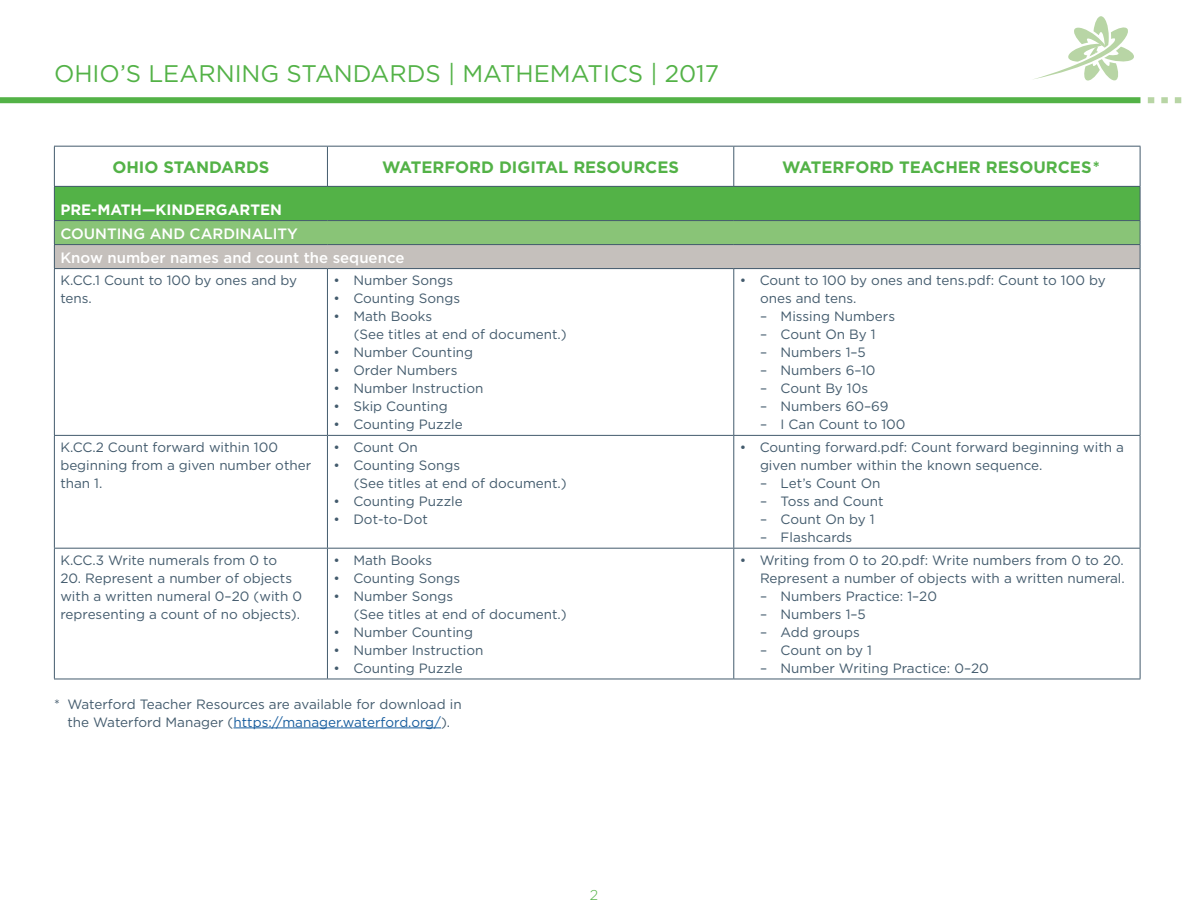
<style>
.page{position:relative;width:1188px;height:918px;background:#fff}
.page>*{position:absolute;margin:0;border:0;box-sizing:border-box;transform-origin:0 0}
.t1{font:24px "Gotham";color:#53b247}
._0_-_Main_Table_Head{font:700 16.5px "Gotham";color:#53b247}
._3_-_Third_Header_Gr{font:500 15px "Gotham";color:#fff}
._2_-_Second_Colorbar{font:500 15px "Gotham";color:#fff}
._1_-_First_Colorbar{font:700 15px "Gotham";color:#fff}
.t2{font:300 14.25px "Gotham";color:#53b247}
.Body_Copy{font:13.5px/18px "Gotham";color:#435b6d}
.Chart_Copy{font:13.5px/18px "Gotham";color:#435b6d}
.s1{color:#175d9e}
</style>
<div class="page">
<div style="left:0;top:97px;width:1140px;height:6px;background:#53b247"></div>
<svg style="left:1033px;top:16px;width:101px;height:65px"></svg>
<svg style="left:1148px;top:97px;width:6px;height:6px"></svg>
<div style="left:1161px;top:97px;width:7px;height:6px;background:#b8d5a5"></div>
<svg style="left:1175px;top:97px;width:6px;height:6px"></svg>
<svg style="left:55px;top:147px;width:1085px;height:39px"></svg>
<div style="left:54px;top:186px;width:1086px;height:35px;background:#53b247"></div>
<div style="left:54px;top:221px;width:1086px;height:24px;background:#89c477"></div>
<div style="left:54px;top:245px;width:1086px;height:24px;background:#c5c0bc"></div>
<hr style="left:54px;top:269px;width:1px;height:166px;background:#435b6d">
<hr style="left:54px;top:435px;width:273px;height:1px;background:#435b6d">
<hr style="left:54px;top:436px;width:1px;height:112px;background:#435b6d">
<hr style="left:327px;top:435px;width:407px;height:1px;background:#435b6d">
<hr style="left:734px;top:435px;width:406px;height:1px;background:#435b6d">
<hr style="left:54px;top:548px;width:273px;height:1px;background:#435b6d">
<hr style="left:54px;top:549px;width:1px;height:130px;background:#435b6d">
<hr style="left:327px;top:548px;width:407px;height:1px;background:#435b6d">
<hr style="left:734px;top:548px;width:406px;height:1px;background:#435b6d">
<hr style="left:327px;top:147px;width:1px;height:39px;background:#435b6d">
<hr style="left:327px;top:269px;width:1px;height:166px;background:#435b6d">
<hr style="left:327px;top:436px;width:1px;height:112px;background:#435b6d">
<hr style="left:327px;top:549px;width:1px;height:130px;background:#435b6d">
<hr style="left:733px;top:147px;width:1px;height:39px;background:#435b6d">
<hr style="left:733px;top:269px;width:1px;height:166px;background:#435b6d">
<hr style="left:1140px;top:269px;width:1px;height:166px;background:#435b6d">
<hr style="left:733px;top:436px;width:1px;height:112px;background:#435b6d">
<hr style="left:1140px;top:436px;width:1px;height:112px;background:#435b6d">
<hr style="left:733px;top:549px;width:1px;height:130px;background:#435b6d">
<hr style="left:1140px;top:549px;width:1px;height:130px;background:#435b6d">
<hr style="left:54px;top:146px;width:273px;height:1px;background:#435b6d">
<hr style="left:54px;top:147px;width:1px;height:39px;background:#435b6d">
<hr style="left:327px;top:146px;width:407px;height:1px;background:#435b6d">
<hr style="left:734px;top:146px;width:406px;height:1px;background:#435b6d">
<hr style="left:1140px;top:147px;width:1px;height:39px;background:#435b6d">
<hr style="left:54px;top:186px;width:273px;height:1px;background:#435b6d">
<hr style="left:327px;top:186px;width:407px;height:1px;background:#435b6d">
<hr style="left:734px;top:186px;width:406px;height:1px;background:#435b6d">
<hr style="left:54px;top:187px;width:1px;height:33px;background:#435b6d">
<hr style="left:1140px;top:187px;width:1px;height:33px;background:#435b6d">
<hr style="left:54px;top:220px;width:273px;height:1px;background:#435b6d">
<hr style="left:327px;top:220px;width:407px;height:1px;background:#435b6d">
<hr style="left:734px;top:220px;width:406px;height:1px;background:#435b6d">
<hr style="left:54px;top:244px;width:273px;height:1px;background:#435b6d">
<svg style="left:54px;top:221px;width:1px;height:47px"></svg>
<hr style="left:327px;top:244px;width:407px;height:1px;background:#435b6d">
<hr style="left:734px;top:244px;width:406px;height:1px;background:#435b6d">
<svg style="left:1140px;top:221px;width:1px;height:47px"></svg>
<hr style="left:54px;top:268px;width:273px;height:1px;background:#435b6d">
<hr style="left:327px;top:268px;width:407px;height:1px;background:#435b6d">
<hr style="left:734px;top:268px;width:406px;height:1px;background:#435b6d">
<hr style="left:54px;top:679px;width:273px;height:1px;background:#435b6d">
<hr style="left:327px;top:679px;width:407px;height:1px;background:#435b6d">
<hr style="left:734px;top:679px;width:406px;height:1px;background:#435b6d">
<hr style="left:234px;top:728px;width:207px;height:1px;background:#175d9e">
<h1 class="t1" style="left:54px;top:58px;width:667px">OHIO’S LEARNING STANDARDS | MATHEMATICS | 2017</h1>
<p class="_0_-_Main_Table_Head" style="left:112px;top:156px;width:159px">OHIO STANDARDS</p>
<p class="_0_-_Main_Table_Head" style="left:382px;top:156px;width:298px">WATERFORD DIGITAL RESOURCES</p>
<p class="_0_-_Main_Table_Head" style="left:782px;top:156px;width:319px">WATERFORD TEACHER RESOURCES*</p>
<p class="_1_-_First_Colorbar" style="left:60px;top:199px;width:223px">PRE-MATH—KINDERGARTEN</p>
<p class="_2_-_Second_Colorbar" style="left:60px;top:223px;width:239px">COUNTING AND CARDINALITY</p>
<p class="_3_-_Third_Header_Gr" style="left:60px;top:247px;width:346px">Know number names and count the sequence</p>
<p class="Chart_Copy" style="left:60px;top:271px;width:238px">K.CC.1 Count to 100 by ones and by tens.</p>
<p class="Body_Copy" style="left:333px;top:271px;width:121px">• Number Songs</p>
<p class="Body_Copy" style="left:760px;top:271px;width:347px;text-indent:-20px">• Count to 100 by ones and tens.pdf: Count to 100 by ones and tens.</p>
<p class="Body_Copy" style="left:760px;top:307px;width:137px">– Missing Numbers</p>
<p class="Body_Copy" style="left:760px;top:325px;width:117px">– Count On By 1</p>
<p class="Body_Copy" style="left:760px;top:343px;width:107px">– Numbers 1–5</p>
<p class="Body_Copy" style="left:760px;top:361px;width:117px">– Numbers 6–10</p>
<p class="Body_Copy" style="left:760px;top:379px;width:110px">– Count By 10s</p>
<p class="Body_Copy" style="left:760px;top:397px;width:130px">– Numbers 60–69</p>
<p class="Body_Copy" style="left:760px;top:415px;width:147px">– I Can Count to 100</p>
<p class="Body_Copy" style="left:333px;top:289px;width:128px">• Counting Songs</p>
<p class="Body_Copy" style="left:354px;top:307px;width:215px;text-indent:-20px">• Math Books<br>(See titles at end of document.)</p>
<p class="Body_Copy" style="left:333px;top:343px;width:141px">• Number Counting</p>
<p class="Body_Copy" style="left:333px;top:361px;width:126px">• Order Numbers</p>
<p class="Body_Copy" style="left:333px;top:379px;width:152px">• Number Instruction</p>
<p class="Body_Copy" style="left:333px;top:397px;width:116px">• Skip Counting</p>
<p class="Body_Copy" style="left:333px;top:415px;width:131px">• Counting Puzzle</p>
<p class="Chart_Copy" style="left:60px;top:438px;width:252px">K.CC.2 Count forward within 100 beginning from a given number other than 1.</p>
<p class="Body_Copy" style="left:333px;top:438px;width:86px">• Count On</p>
<p class="Body_Copy" style="left:354px;top:456px;width:215px;text-indent:-20px">• Counting Songs<br>(See titles at end of document.)</p>
<p class="Body_Copy" style="left:333px;top:492px;width:131px">• Counting Puzzle</p>
<p class="Body_Copy" style="left:333px;top:510px;width:96px">• Dot-to-Dot</p>
<p class="Chart_Copy" style="left:60px;top:551px;width:218px">K.CC.3 Write numerals from 0 to</p>
<p class="Chart_Copy" style="left:60px;top:569px;width:243px">20. Represent a number of objects with a written numeral 0–20 (with 0 representing a count of no objects).</p>
<p class="Body_Copy" style="left:333px;top:551px;width:100px">• Math Books</p>
<p class="Body_Copy" style="left:333px;top:569px;width:128px">• Counting Songs</p>
<p class="Body_Copy" style="left:354px;top:587px;width:215px;text-indent:-20px">• Number Songs<br>(See titles at end of document.)</p>
<p class="Body_Copy" style="left:333px;top:623px;width:141px">• Number Counting</p>
<p class="Body_Copy" style="left:333px;top:641px;width:152px">• Number Instruction</p>
<p class="Body_Copy" style="left:333px;top:659px;width:131px">• Counting Puzzle</p>
<p class="Body_Copy" style="left:54px;top:694px;width:409px;text-align:center">* Waterford Teacher Resources are available for download in the Waterford Manager (<span class="s1">https://manager.waterford.org/</span>).</p>
<p class="t2" style="left:590px;top:886px;width:10px">2</p>
<p class="Body_Copy" style="left:760px;top:438px;width:366px;text-indent:-20px">• Counting forward.pdf: Count forward beginning with a given number within the known sequence.</p>
<p class="Body_Copy" style="left:760px;top:474px;width:122px">– Let’s Count On</p>
<p class="Body_Copy" style="left:760px;top:492px;width:125px">– Toss and Count</p>
<p class="Body_Copy" style="left:760px;top:510px;width:116px">– Count On by 1</p>
<p class="Body_Copy" style="left:760px;top:528px;width:94px">– Flashcards</p>
<p class="Body_Copy" style="left:740px;top:551px;width:384px;text-align:right">• Writing from 0 to 20.pdf: Write numbers from 0 to 20.<br>Represent a number of objects with a written numeral.</p>
<p class="Body_Copy" style="left:760px;top:587px;width:179px">– Numbers Practice: 1–20</p>
<p class="Body_Copy" style="left:760px;top:605px;width:107px">– Numbers 1–5</p>
<p class="Body_Copy" style="left:760px;top:623px;width:101px">– Add groups</p>
<p class="Body_Copy" style="left:760px;top:641px;width:113px">– Count on by 1</p>
<p class="Body_Copy" style="left:760px;top:659px;width:230px">– Number Writing Practice: 0–20</p>
</div>
